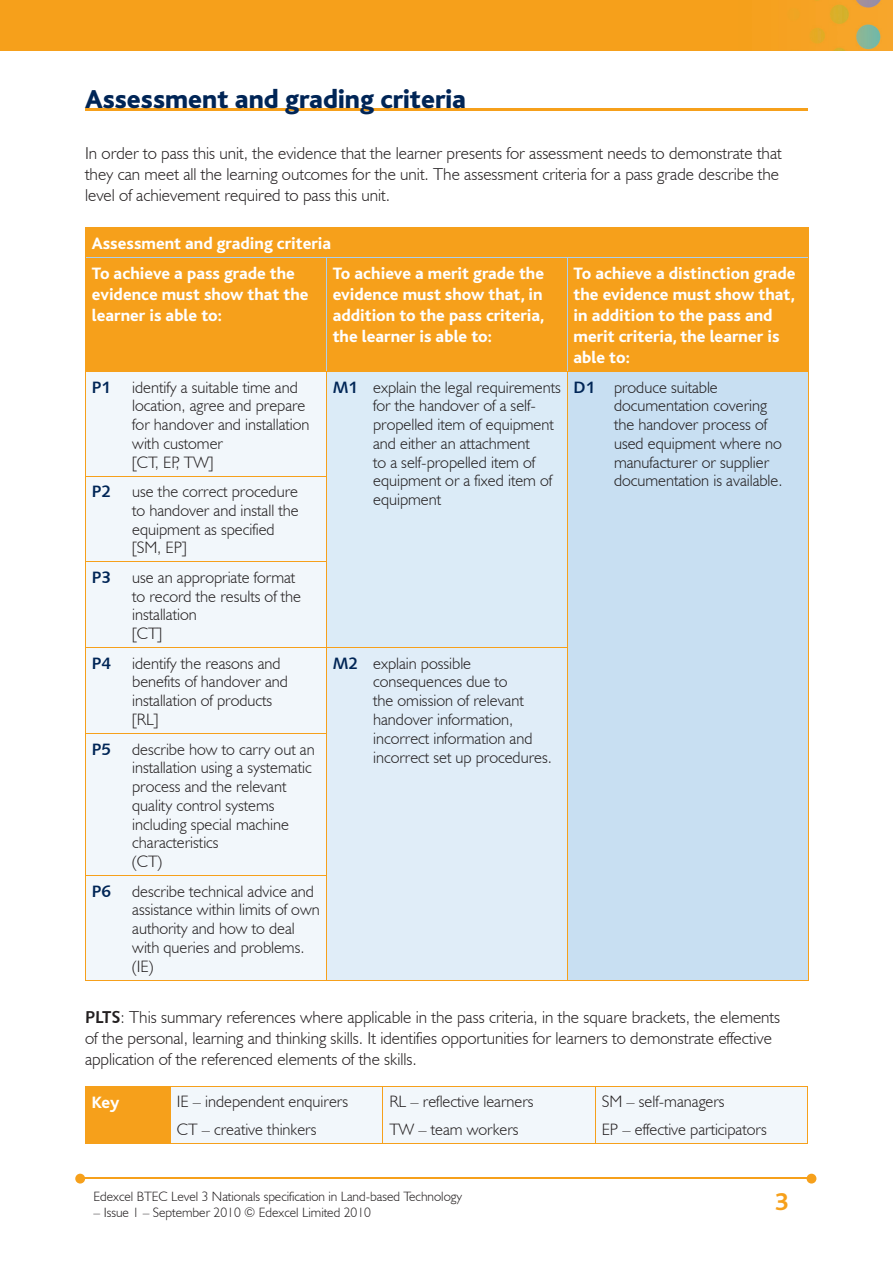
<style>
.page{position:relative;width:893px;height:1263px;background:#fff}
.page>*{position:absolute;margin:0;border:0;box-sizing:border-box;transform-origin:0 0}
.t1{font:800 27px "Bliss";color:#002556}
.t2{font:700 25.5px "Bliss";color:#f6a01b}
.t3{font:300 17.25px/21px "Humanist 521 BT";color:#231f20}
.t4{font:800 17.25px/21px "Bliss";color:#fff}
.t5{font:300 16.5px/18.8px "Humanist 521 BT";color:#231f20}
.t6{font:16.5px "Humanist 531 BT Bold A";color:#002556}
.t7{font:300 13.5px "Humanist 521 BT";color:#231f20}
.s1{font-family:"Humanist 531 BT Bold A";font-weight:400;color:#002556}
.s2{font-family:"Humanist 531 BT Bold A";font-weight:400}
</style>
<div class="page">
<img style="left:0;top:0;width:893px;height:51px">
<hr style="left:82px;top:1178px;width:728px;height:1px;background:#f6a01b">
<svg style="left:807px;top:1174px;width:9px;height:9px"></svg>
<svg style="left:75px;top:1174px;width:10px;height:9px"></svg>
<hr style="left:85px;top:108px;width:723px;height:2px;background:#f6a01b">
<div style="left:86px;top:228px;width:722px;height:143px;background:#f6a01b"></div>
<div style="left:86px;top:372px;width:240px;height:608px;background:#f2f7fb"></div>
<div style="left:326px;top:371px;width:241px;height:277px;background:#dbebf7"></div>
<div style="left:567px;top:371px;width:241px;height:609px;background:#c8dff2"></div>
<div style="left:326px;top:648px;width:241px;height:332px;background:#e0edf8"></div>
<svg style="left:85px;top:228px;width:1px;height:29px"></svg>
<svg style="left:808px;top:228px;width:1px;height:29px"></svg>
<hr style="left:85px;top:227px;width:241px;height:1px;background:#f6a01b">
<hr style="left:326px;top:227px;width:241px;height:1px;background:#f6a01b">
<hr style="left:567px;top:227px;width:241px;height:1px;background:#f6a01b">
<hr style="left:85px;top:257px;width:1px;height:114px;background:#f6a01b">
<hr style="left:86px;top:257px;width:240px;height:1px;background:#accfed">
<hr style="left:326px;top:258px;width:1px;height:113px;background:#accfed">
<hr style="left:326px;top:257px;width:241px;height:1px;background:#accfed">
<hr style="left:567px;top:258px;width:1px;height:113px;background:#accfed">
<hr style="left:808px;top:257px;width:1px;height:114px;background:#f6a01b">
<hr style="left:567px;top:257px;width:241px;height:1px;background:#accfed">
<hr style="left:85px;top:372px;width:1px;height:104px;background:#f6a01b">
<hr style="left:85px;top:371px;width:241px;height:1px;background:#f6a01b">
<hr style="left:326px;top:372px;width:1px;height:104px;background:#f6a01b">
<hr style="left:326px;top:371px;width:241px;height:1px;background:#f6a01b">
<hr style="left:567px;top:372px;width:1px;height:104px;background:#f6a01b">
<hr style="left:567px;top:476px;width:1px;height:86px;background:#f6a01b">
<hr style="left:567px;top:562px;width:1px;height:85px;background:#f6a01b">
<hr style="left:808px;top:372px;width:1px;height:104px;background:#f6a01b">
<hr style="left:808px;top:476px;width:1px;height:86px;background:#f6a01b">
<hr style="left:808px;top:562px;width:1px;height:86px;background:#f6a01b">
<hr style="left:808px;top:648px;width:1px;height:85px;background:#f6a01b">
<hr style="left:808px;top:733px;width:1px;height:142px;background:#f6a01b">
<hr style="left:808px;top:875px;width:1px;height:105px;background:#f6a01b">
<hr style="left:567px;top:371px;width:241px;height:1px;background:#f6a01b">
<hr style="left:326px;top:476px;width:1px;height:85px;background:#f6a01b">
<hr style="left:85px;top:476px;width:1px;height:85px;background:#f6a01b">
<hr style="left:85px;top:476px;width:242px;height:1px;background:#f6a01b">
<hr style="left:326px;top:562px;width:1px;height:85px;background:#f6a01b">
<hr style="left:85px;top:562px;width:1px;height:85px;background:#f6a01b">
<hr style="left:85px;top:561px;width:242px;height:1px;background:#f6a01b">
<hr style="left:326px;top:648px;width:1px;height:85px;background:#f6a01b">
<hr style="left:567px;top:648px;width:1px;height:85px;background:#f6a01b">
<hr style="left:567px;top:733px;width:1px;height:142px;background:#f6a01b">
<hr style="left:567px;top:875px;width:1px;height:105px;background:#f6a01b">
<hr style="left:85px;top:648px;width:1px;height:85px;background:#f6a01b">
<hr style="left:85px;top:647px;width:241px;height:1px;background:#f6a01b">
<hr style="left:326px;top:647px;width:242px;height:1px;background:#f6a01b">
<hr style="left:326px;top:734px;width:1px;height:141px;background:#f6a01b">
<hr style="left:85px;top:734px;width:1px;height:141px;background:#f6a01b">
<hr style="left:85px;top:733px;width:242px;height:1px;background:#f6a01b">
<hr style="left:326px;top:876px;width:1px;height:104px;background:#f6a01b">
<hr style="left:85px;top:980px;width:241px;height:1px;background:#f6a01b">
<hr style="left:326px;top:980px;width:241px;height:1px;background:#f6a01b">
<hr style="left:567px;top:980px;width:241px;height:1px;background:#f6a01b">
<hr style="left:85px;top:876px;width:1px;height:104px;background:#f6a01b">
<hr style="left:85px;top:875px;width:242px;height:1px;background:#f6a01b">
<div style="left:85px;top:1086px;width:85px;height:57px;background:#f6a01b"></div>
<div style="left:171px;top:1087px;width:636px;height:56px;background:#f2f7fb"></div>
<hr style="left:85px;top:1143px;width:85px;height:1px;background:#f6a01b">
<hr style="left:170px;top:1143px;width:213px;height:1px;background:#f6a01b">
<hr style="left:383px;top:1143px;width:212px;height:1px;background:#f6a01b">
<hr style="left:595px;top:1143px;width:213px;height:1px;background:#f6a01b">
<hr style="left:170px;top:1087px;width:1px;height:56px;background:#f6a01b">
<hr style="left:383px;top:1087px;width:1px;height:56px;background:#f6a01b">
<hr style="left:595px;top:1087px;width:1px;height:56px;background:#f6a01b">
<hr style="left:807px;top:1087px;width:1px;height:56px;background:#f6a01b">
<hr style="left:170px;top:1086px;width:213px;height:1px;background:#f6a01b">
<hr style="left:383px;top:1086px;width:212px;height:1px;background:#f6a01b">
<hr style="left:595px;top:1086px;width:213px;height:1px;background:#f6a01b">
<h1 class="t1" style="left:85px;top:85px;width:383px">Assessment and grading criteria</h1>
<p class="t3" style="left:85px;top:142px;width:698px">In order to pass this unit, the evidence that the learner presents for assessment needs to demonstrate that they can meet all the learning outcomes for the unit. The assessment criteria for a pass grade describe the level of achievement required to pass this unit.</p>
<p class="t4" style="left:92px;top:229px;width:241px;line-height:30.2px">Assessment and grading criteria<br>To achieve a pass grade the</p>
<p class="t4" style="left:92px;top:284px;width:218px">evidence must show that the learner is able to:</p>
<p class="t4" style="left:333px;top:263px;width:213px;text-align:justify">To achieve a merit grade the evidence must show that, in addition to the pass criteria, the learner is able to:</p>
<p class="t4" style="left:574px;top:263px;width:224px">To achieve a distinction grade the evidence must show that, in addition to the pass and merit criteria, the learner is able to:</p>
<p class="t6" style="left:92px;top:377px;width:21px">P1</p>
<p class="t5" style="left:132px;top:377px;width:179px">identify a suitable time and location, agree and prepare for handover and installation with customer<br>[CT, EP, TW]</p>
<p class="t5" style="left:373px;top:377px;width:189px;text-indent:-40px"><span class="s1">M1</span> explain the legal requirements for the handover of a self&shy;propelled item of equipment and either an attachment<br>to a self-propelled item of equipment or a fixed item of equipment</p>
<p class="t5" style="left:614px;top:377px;width:170px;text-indent:-40px"><span class="s1">D1</span> produce suitable documentation covering the handover process of used equipment where no manufacturer or supplier documentation is available.</p>
<p class="t6" style="left:92px;top:481px;width:21px">P2</p>
<p class="t5" style="left:132px;top:482px;width:168px">use the correct procedure to handover and install the equipment as specified [SM, EP]</p>
<p class="t6" style="left:92px;top:567px;width:21px">P3</p>
<p class="t5" style="left:132px;top:568px;width:170px">use an appropriate format to record the results of the installation<br>[CT]</p>
<p class="t6" style="left:92px;top:653px;width:21px">P4</p>
<p class="t5" style="left:132px;top:653px;width:157px">identify the reasons and benefits of handover and installation of products [RL]</p>
<p class="t5" style="left:373px;top:653px;width:180px;text-indent:-40px"><span class="s1">M2</span> explain possible consequences due to<br>the omission of relevant handover information, incorrect information and incorrect set up procedures.</p>
<p class="t6" style="left:92px;top:739px;width:21px">P5</p>
<p class="t5" style="left:132px;top:739px;width:184px">describe how to carry out an installation using a systematic process and the relevant quality control systems including special machine characteristics<br>(CT)</p>
<p class="t6" style="left:92px;top:881px;width:21px">P6</p>
<p class="t5" style="left:132px;top:881px;width:189px">describe technical advice and assistance within limits of own authority and how to deal with queries and problems. (IE)</p>
<p class="t3" style="left:85px;top:1006px;width:697px"><span class="s2">PLTS</span>: This summary references where applicable in the pass criteria, in the square brackets, the elements of the personal, learning and thinking skills. It identifies opportunities for learners to demonstrate effective application of the referenced elements of the skills.</p>
<p class="t4" style="left:92px;top:1092px;width:29px">Key</p>
<p class="t5" style="left:177px;top:1088px;width:173px;line-height:27.3px">IE – independent enquirers<br>CT – creative thinkers</p>
<p class="t5" style="left:389px;top:1088px;width:146px;line-height:27.3px">RL – reflective learners<br>TW – team workers</p>
<p class="t5" style="left:602px;top:1088px;width:166px;line-height:27.3px">SM – self-managers<br>EP – effective participators</p>
<p class="t7" style="left:94px;top:1188px;width:370px">Edexcel BTEC Level 3 Nationals specification in Land-based Technology</p>
<p class="t7" style="left:94px;top:1204px;width:279px">– Issue 1 – September 2010 © Edexcel Limited 2010</p>
<h2 class="t2" style="left:775px;top:1189px;width:15px">3</h2>
</div>
